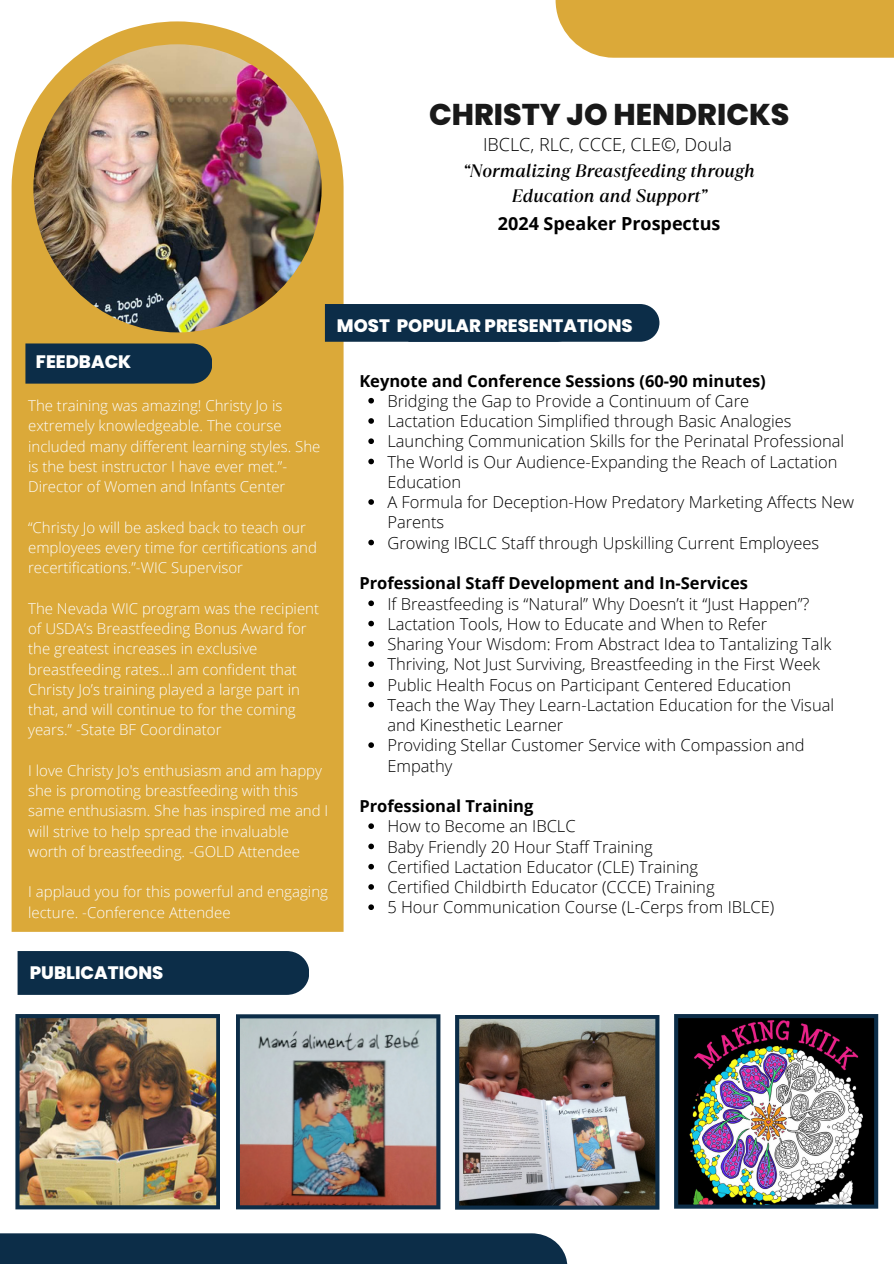
<style>
.page{position:relative;width:894px;height:1264px;background:#fff}
.page>*{position:absolute;margin:0;border:0;box-sizing:border-box;transform-origin:0 0}
.t1{font:800 30px "Poppins";color:#191919}
.t2{font:italic 500 18px/24.8px "TT Ramillas";color:#000;text-align:center}
.t3{font:800 18px "Poppins";color:#fff}
.t4{font:300 18px "Open Sans";color:#000}
.t5{font:700 18px "Open Sans";color:#000}
.t6{font:300 16.5px/20.2px "Open Sans";color:#000}
.t7{font:700 16.5px "Open Sans";color:#000}
.t8{font:300 15px/20.2px "Open Sans";color:#fcfcfc}
</style>
<div class="page">
<div style="left:0;top:1233px;width:567px;height:30px;background:#0c2d48"></div>
<div style="left:12px;top:21px;width:331px;height:910px;background:#dba939"></div>
<div style="left:25px;top:343px;width:187px;height:40px;background:#0c2d48"></div>
<div style="left:555px;top:0;width:338px;height:58px;background:#dba939"></div>
<img style="left:33px;top:44px;width:288px;height:288px;border-radius:50%">
<div style="left:325px;top:304px;width:334px;height:38px;background:#0c2d48"></div>
<img style="left:15px;top:1014px;width:205px;height:195px">
<svg style="left:368px;top:398px;width:6px;height:5px"></svg>
<svg style="left:368px;top:418px;width:6px;height:6px"></svg>
<svg style="left:368px;top:438px;width:6px;height:6px"></svg>
<svg style="left:368px;top:458px;width:6px;height:6px"></svg>
<svg style="left:368px;top:499px;width:6px;height:6px"></svg>
<svg style="left:368px;top:539px;width:6px;height:6px"></svg>
<svg style="left:368px;top:600px;width:6px;height:6px"></svg>
<svg style="left:368px;top:620px;width:6px;height:6px"></svg>
<svg style="left:368px;top:641px;width:6px;height:5px"></svg>
<svg style="left:368px;top:661px;width:6px;height:6px"></svg>
<svg style="left:368px;top:681px;width:6px;height:6px"></svg>
<svg style="left:368px;top:701px;width:6px;height:6px"></svg>
<svg style="left:368px;top:742px;width:6px;height:6px"></svg>
<svg style="left:368px;top:823px;width:6px;height:6px"></svg>
<svg style="left:368px;top:843px;width:6px;height:6px"></svg>
<svg style="left:368px;top:863px;width:6px;height:6px"></svg>
<svg style="left:368px;top:884px;width:6px;height:5px"></svg>
<svg style="left:368px;top:904px;width:6px;height:6px"></svg>
<img style="left:236px;top:1014px;width:204px;height:195px">
<img style="left:455px;top:1015px;width:204px;height:194px">
<img style="left:674px;top:1014px;width:203px;height:194px">
<div style="left:18px;top:951px;width:291px;height:43px;background:#0c2d48"></div>
<h1 class="t1" style="left:429px;top:93px;width:362px">CHRISTY JO HENDRICKS</h1>
<p class="t4" style="left:483px;top:132px;width:250px">IBCLC, RLC, CCCE, CLE©, Doula</p>
<p class="t2" style="left:463px;top:159px;width:293px">“Normalizing Breastfeeding through<br>Education and Support”</p>
<p class="t5" style="left:497px;top:211px;width:224px">2024 Speaker Prospectus</p>
<p class="t3" style="left:36px;top:349px;width:97px">FEEDBACK</p>
<p class="t8" style="left:28px;top:395px;width:294px">The training was amazing! Christy Jo is extremely knowledgeable. The course included many different learning styles. She is the best instructor I have ever met.”- Director of Women and Infants Center</p>
<p class="t8" style="left:28px;top:516px;width:290px">“Christy Jo will be asked back to teach our employees every time for certifications and recertifications.”-WIC Supervisor</p>
<p class="t8" style="left:28px;top:597px;width:292px">The Nevada WIC program was the recipient of USDA’s Breastfeeding Bonus Award for the greatest increases in exclusive breastfeeding rates...I am confident that Christy Jo’s training played a large part in that, and will continue to for the coming years.” -State BF Coordinator</p>
<p class="t8" style="left:28px;top:759px;width:302px">I love Christy Jo's enthusiasm and am happy she is promoting breastfeeding with this same enthusiasm. She has inspired me and I will strive to help spread the invaluable worth of breastfeeding. -GOLD Attendee</p>
<h2 class="t8" style="left:28px;top:881px;width:301px">I applaud you for this powerful and engaging lecture. -Conference Attendee</h2>
<p class="t3" style="left:337px;top:313px;width:297px">MOST POPULAR PRESENTATIONS</p>
<h4 class="t7" style="left:359px;top:369px;width:408px">Keynote and Conference Sessions (60-90 minutes)</h4>
<h3 class="t6" style="left:387px;top:390px;width:363px">Bridging the Gap to Provide a Continuum of Care</h3>
<h3 class="t6" style="left:387px;top:410px;width:405px">Lactation Education Simplified through Basic Analogies</h3>
<h2 class="t6" style="left:387px;top:431px;width:458px">Launching Communication Skills for the Perinatal Professional</h2>
<h3 class="t6" style="left:387px;top:451px;width:451px">The World is Our Audience-Expanding the Reach of Lactation<br>Education</h3>
<p class="t6" style="left:387px;top:491px;width:468px">A Formula for Deception-How Predatory Marketing Affects New<br>Parents</p>
<p class="t6" style="left:387px;top:532px;width:433px">Growing IBCLC Staff through Upskilling Current Employees</p>
<p class="t7" style="left:359px;top:571px;width:390px">Professional Staff Development and In-Services</p>
<p class="t6" style="left:387px;top:593px;width:423px">If Breastfeeding is “Natural” Why Doesn’t it “Just Happen”?</p>
<p class="t6" style="left:387px;top:613px;width:381px">Lactation Tools, How to Educate and When to Refer</p>
<p class="t6" style="left:387px;top:633px;width:445px">Sharing Your Wisdom: From Abstract Idea to Tantalizing Talk</p>
<h3 class="t6" style="left:387px;top:653px;width:434px">Thriving, Not Just Surviving, Breastfeeding in the First Week</h3>
<p class="t6" style="left:387px;top:674px;width:405px">Public Health Focus on Participant Centered Education</p>
<p class="t6" style="left:387px;top:694px;width:448px">Teach the Way They Learn-Lactation Education for the Visual and Kinesthetic Learner</p>
<p class="t6" style="left:387px;top:734px;width:418px">Providing Stellar Customer Service with Compassion and<br>Empathy</p>
<p class="t7" style="left:359px;top:794px;width:175px">Professional Training</p>
<p class="t6" style="left:387px;top:815px;width:190px">How to Become an IBCLC</p>
<p class="t6" style="left:387px;top:836px;width:267px">Baby Friendly 20 Hour Staff Training</p>
<p class="t6" style="left:387px;top:856px;width:312px">Certified Lactation Educator (CLE) Training</p>
<h3 class="t6" style="left:387px;top:876px;width:328px">Certified Childbirth Educator (CCCE) Training</h3>
<p class="t6" style="left:387px;top:896px;width:388px">5 Hour Communication Course (L-Cerps from IBLCE)</p>
<p class="t3" style="left:30px;top:959px;width:135px">PUBLICATIONS</p>
</div>
